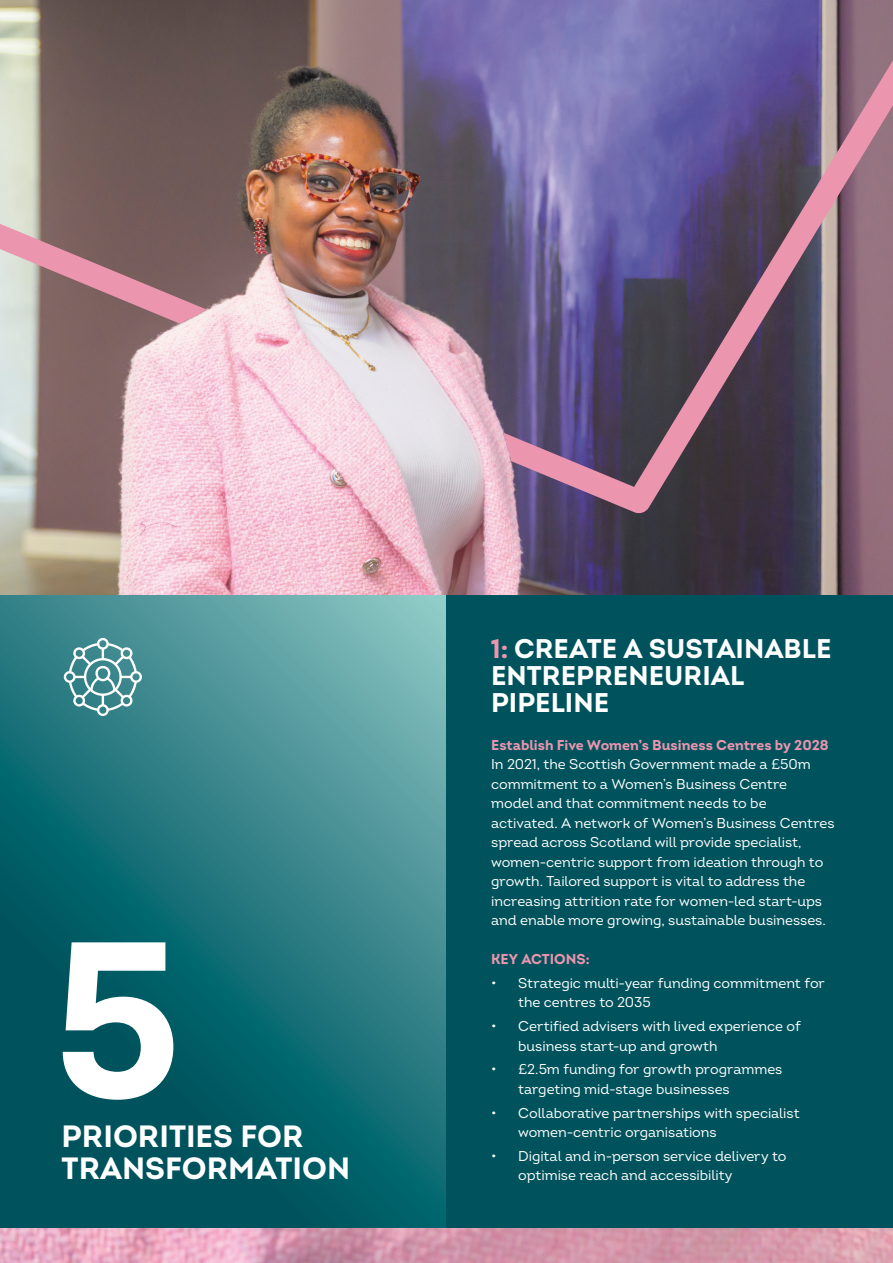
<style>
.page{position:relative;width:893px;height:1263px;background:#fff}
.page>*{position:absolute;margin:0;border:0;box-sizing:border-box;transform-origin:0 0}
.t1{font:700 221.55px "Intro";color:#fff}
.t2{font:700 30.75px/32.1px "Intro";color:#fff}
.t3{font:700 27px/27px "Intro";color:#fff}
.t4{font:14.25px/19.5px "Intro";letter-spacing:-.005em;color:#fff}
.t5{font:700 14.25px "Intro";color:#ec95ae}
.s1{color:#ec95ae}
</style>
<div class="page">
<svg style="left:0;top:595px;width:446px;height:634px;background:#25767d"></svg>
<div style="left:446px;top:595px;width:447px;height:668px;background:#00535c"></div>
<img style="left:0;top:513px;width:893px;height:82px">
<svg style="left:64px;top:638px;width:78px;height:78px"></svg>
<img style="left:0;top:1229px;width:893px;height:34px">
<img style="left:0;top:0;width:893px;height:513px">
<h1 class="t1" style="left:51px;top:880px;width:134px">5</h1>
<h2 class="t2" style="left:62px;top:1120px;width:290px">PRIORITIES FOR<br>TRANSFORMATION</h2>
<h3 class="t3" style="left:491px;top:634px;width:342px"><span class="s1">1:</span> CREATE A SUSTAINABLE<br>ENTREPRENEURIAL<br>PIPELINE</h3>
<p class="t5" style="left:491px;top:736px;width:339px">Establish Five Women’s Business Centres by 2028</p>
<p class="t4" style="left:491px;top:754px;width:345px">In 2021, the Scottish Government made a £50m commitment to a Women’s Business Centre<br>model and that commitment needs to be activated. A network of Women’s Business Centres spread across Scotland will provide specialist, women-centric support from ideation through to growth. Tailored support is vital to address the increasing attrition rate for women-led start-ups and enable more growing, sustainable businesses.</p>
<p class="t5" style="left:491px;top:950px;width:100px">KEY ACTIONS:</p>
<p class="t4" style="left:518px;top:973px;width:308px;text-indent:-27px">• Strategic multi-year funding commitment for the centres to 2035</p>
<p class="t4" style="left:518px;top:1016px;width:284px;text-indent:-27px">• Certified advisers with lived experience of business start-up and growth</p>
<p class="t4" style="left:518px;top:1060px;width:266px;text-indent:-27px">• £2.5m funding for growth programmes targeting mid-stage businesses</p>
<p class="t4" style="left:518px;top:1103px;width:283px;text-indent:-27px">• Collaborative partnerships with specialist women-centric organisations</p>
<p class="t4" style="left:518px;top:1146px;width:270px;text-indent:-27px">• Digital and in-person service delivery to optimise reach and accessibility</p>
</div>
